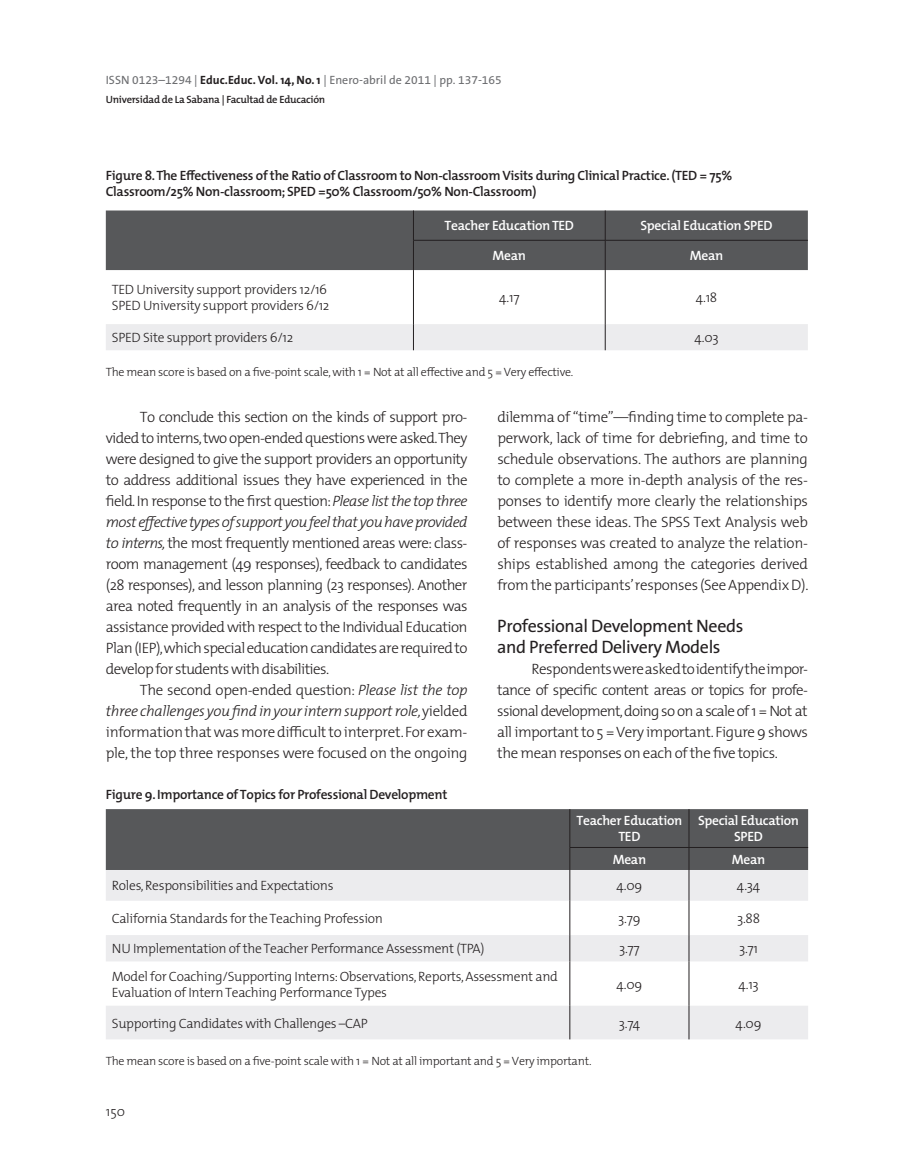
<style>
.page{position:relative;width:915px;height:1169px;background:#fff}
.page>*{position:absolute;margin:0;border:0;box-sizing:border-box;transform-origin:0 0}
.t1{font:18px/21px "The Sans";letter-spacing:-.02em;color:#231f20}
.t2{font:300 15px/21px "The Mix";letter-spacing:-.03em;color:#231f20;text-align:justify}
.t3{font:300 13.5px/16.2px "The Mix";letter-spacing:-.02em;color:#231f20}
.t4{font:600 13.5px/16.2px "The Mix";letter-spacing:-.02em;color:#231f20}
.t5{font:600 13.5px/16.2px "The Mix";letter-spacing:-.02em;color:#fff;text-align:center}
.t6{font:300 13.5px "The Sans";color:#231f20}
.t7{font:300 12px "The Mix";letter-spacing:-.02em;color:#231f20}
.t8{font:12px "The Sans B5 Plain";color:#6c6d70}
.t9{font:600 10.5px "The Mix";letter-spacing:-.02em;color:#231f20}
.s1{font-family:"The Sans";font-weight:700;color:#231f20}
.s2{font-style:italic}
</style>
<div class="page">
<div style="left:106px;top:210px;width:701px;height:60px;background:#57585a"></div>
<hr style="left:413px;top:240px;width:192px;height:1px;background:#231f20">
<hr style="left:605px;top:240px;width:202px;height:1px;background:#231f20">
<hr style="left:413px;top:210px;width:1px;height:30px;background:#231f20">
<hr style="left:605px;top:210px;width:1px;height:30px;background:#231f20">
<hr style="left:413px;top:240px;width:1px;height:30px;background:#231f20">
<hr style="left:605px;top:240px;width:1px;height:30px;background:#231f20">
<hr style="left:413px;top:270px;width:1px;height:54px;background:#231f20">
<hr style="left:605px;top:270px;width:1px;height:54px;background:#231f20">
<div style="left:106px;top:324px;width:701px;height:26px;background:#ececee"></div>
<svg style="left:106px;top:869px;width:702px;height:170px;fill:#ececee"></svg>
<div style="left:106px;top:809px;width:702px;height:60px;background:#57585a"></div>
<hr style="left:569px;top:869px;width:1px;height:31px;background:#231f20">
<hr style="left:688px;top:869px;width:1px;height:31px;background:#231f20">
<hr style="left:569px;top:900px;width:1px;height:34px;background:#231f20">
<hr style="left:688px;top:900px;width:1px;height:34px;background:#231f20">
<svg style="left:569px;top:934px;width:1px;height:27px"></svg>
<svg style="left:688px;top:934px;width:1px;height:27px"></svg>
<hr style="left:569px;top:961px;width:1px;height:44px;background:#231f20">
<hr style="left:688px;top:961px;width:1px;height:44px;background:#231f20">
<hr style="left:569px;top:1005px;width:1px;height:34px;background:#231f20">
<hr style="left:688px;top:1005px;width:1px;height:34px;background:#231f20">
<hr style="left:569px;top:847px;width:119px;height:1px;background:#231f20">
<hr style="left:688px;top:847px;width:120px;height:1px;background:#231f20">
<p class="t8" style="left:106px;top:74px;width:397px">ISSN 0123–1294 | <span class="s1">Educ.Educ. Vol. 14, No. 1</span> | Enero-abril de 2011 | pp. 137-165</p>
<p class="t9" style="left:106px;top:90px;width:221px">Universidad de La Sabana | Facultad de Educación</p>
<p class="t4" style="left:106px;top:167px;width:627px">Figure 8. The Effectiveness of the Ratio of Classroom to Non-classroom Visits during Clinical Practice. (TED = 75%<br>Classroom/25% Non-classroom; SPED =50% Classroom/50% Non-Classroom)</p>
<p class="t5" style="left:444px;top:217px;width:131px">Teacher Education TED</p>
<p class="t5" style="left:640px;top:217px;width:134px">Special Education SPED</p>
<p class="t5" style="left:492px;top:247px;width:35px">Mean</p>
<p class="t5" style="left:689px;top:247px;width:35px">Mean</p>
<p class="t3" style="left:112px;top:281px;width:219px">TED University support providers 12/16<br>SPED University support providers 6/12</p>
<p class="t3" style="left:499px;top:289px;width:22px">4.17</p>
<p class="t3" style="left:695px;top:289px;width:23px">4.18</p>
<p class="t3" style="left:112px;top:329px;width:183px">SPED Site support providers 6/12</p>
<p class="t3" style="left:694px;top:329px;width:26px">4.03</p>
<p class="t7" style="left:106px;top:361px;width:469px">The mean score is based on a five-point scale, with 1 = Not at all effective and 5 = Very effective.</p>
<p class="t2" style="left:106px;top:405px;width:363px;text-indent:34px">To conclude this section on the kinds of support pro&shy;vided to interns, two open-ended questions were asked.They were designed to give the support providers an opportunity to address additional issues they have experienced in the field. In response to the first question: <span class="s2">Please list the top three most effective types of support you feel that you have provided to interns,</span> the most frequently mentioned areas were: class&shy;room management (49 responses), feedback to candidates (28 responses), and lesson planning (23 responses). Another area noted frequently in an analysis of the responses was assistance provided with respect to the Individual Education Plan (IEP),which special education candidates are required to develop for students with disabilities.</p>
<p class="t2" style="left:106px;top:678px;width:363px;text-indent:34px">The second open-ended question: <span class="s2">Please list the top three challenges you find in your intern support role,</span> yielded information that was more difficult to interpret. For exam&shy;ple, the top three responses were focused on the ongoing</p>
<p class="t2" style="left:497px;top:405px;width:313px">dilemma of “time”—finding time to complete pa&shy;perwork, lack of time for debriefing, and time to schedule observations. The authors are planning to complete a more in-depth analysis of the res&shy;ponses to identify more clearly the relationships between these ideas. The SPSS Text Analysis web of responses was created to analyze the relation&shy;ships established among the categories derived from the participants’responses (See Appendix D).</p>
<p class="t1" style="left:497px;top:614px;width:247px">Professional Development Needs and Preferred Delivery Models</p>
<p class="t2" style="left:497px;top:657px;width:312px;text-indent:34px">Respondents were asked to identify the impor&shy;tance of specific content areas or topics for profe&shy;ssional development, doing so on a scale of 1 = Not at all important to 5 = Very important. Figure 9 shows the mean responses on each of the five topics.</p>
<p class="t4" style="left:106px;top:785px;width:343px">Figure 9. Importance of Topics for Professional Development</p>
<p class="t5" style="left:576px;top:812px;width:107px">Teacher Education<br>TED</p>
<p class="t5" style="left:697px;top:812px;width:103px">Special Education<br>SPED</p>
<p class="t5" style="left:612px;top:850px;width:35px">Mean</p>
<p class="t5" style="left:731px;top:850px;width:35px">Mean</p>
<p class="t3" style="left:112px;top:877px;width:223px">Roles, Responsibilities and Expectations</p>
<p class="t3" style="left:616px;top:877px;width:27px">4.09</p>
<p class="t3" style="left:736px;top:877px;width:25px">4.34</p>
<p class="t3" style="left:112px;top:909px;width:272px">California Standards for the Teaching Profession</p>
<p class="t3" style="left:618px;top:909px;width:24px">3.79</p>
<p class="t3" style="left:737px;top:909px;width:24px">3.88</p>
<p class="t3" style="left:112px;top:940px;width:374px">NU Implementation of the Teacher Performance Assessment (TPA)</p>
<p class="t3" style="left:619px;top:940px;width:22px">3.77</p>
<p class="t3" style="left:739px;top:940px;width:20px">3.71</p>
<p class="t3" style="left:112px;top:967px;width:447px">Model for Coaching/Supporting Interns: Observations, Reports, Assessment and<br>Evaluation of Intern Teaching Performance Types</p>
<p class="t3" style="left:616px;top:975px;width:27px">4.09</p>
<p class="t3" style="left:738px;top:975px;width:22px">4.13</p>
<p class="t3" style="left:112px;top:1014px;width:257px">Supporting Candidates with Challenges –CAP</p>
<p class="t3" style="left:618px;top:1014px;width:23px">3.74</p>
<p class="t3" style="left:735px;top:1014px;width:27px">4.09</p>
<p class="t7" style="left:106px;top:1050px;width:487px">The mean score is based on a five-point scale with 1 = Not at all important and 5 = Very important.</p>
<p class="t6" style="left:106px;top:1099px;width:21px">150</p>
</div>
